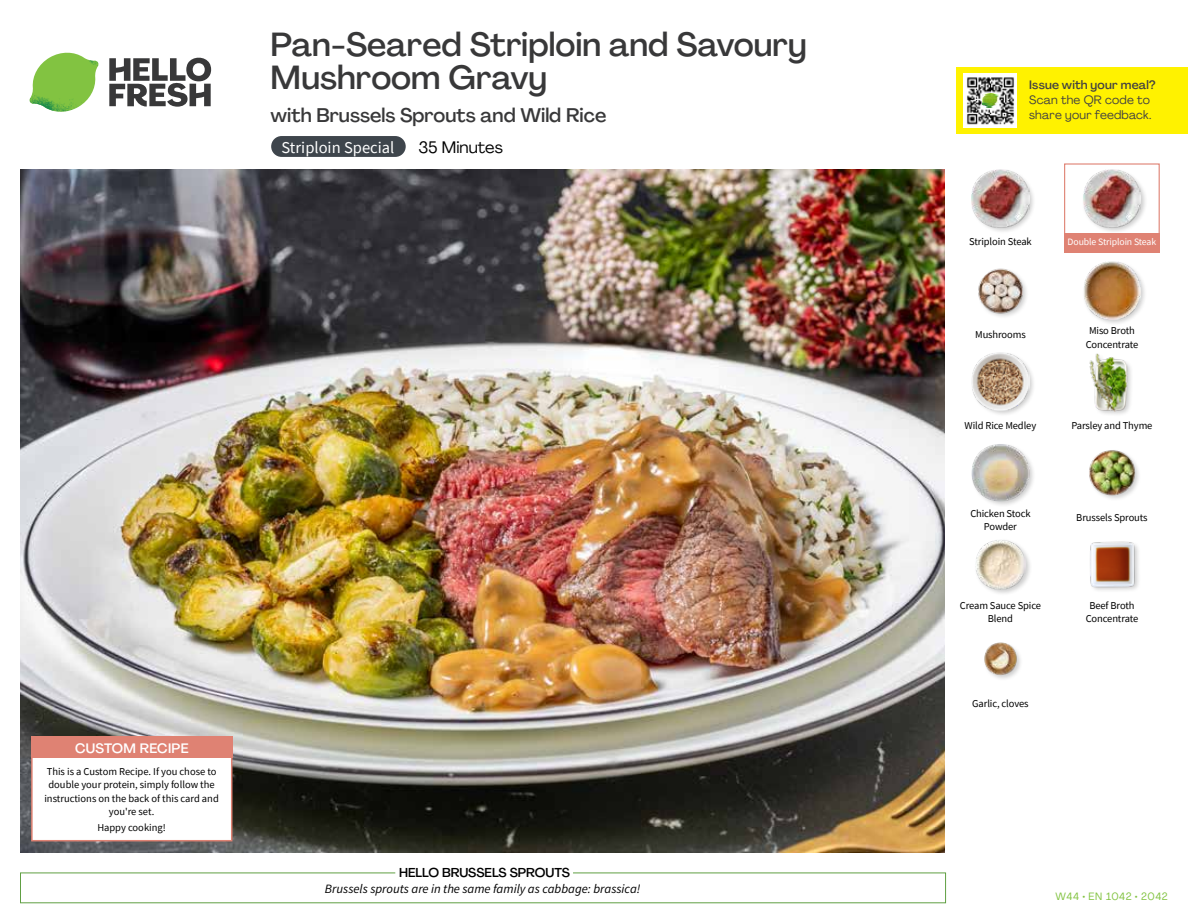
<style>
.page{position:relative;width:1188px;height:918px;background:#fff}
.page>*{position:absolute;margin:0;border:0;box-sizing:border-box;transform-origin:0 0}
.t1{font:500 33px/33px "Agrandir";color:#383839}
.t2{font:500 19.5px "Agrandir";color:#383839}
.t3{font:16.5px "Source Sans Pro";color:#fff}
.t4{font:16.5px "Agrandir";color:#000}
.t5{font:500 13.5px "Agrandir";letter-spacing:.02em;color:#fff}
.t6{font:italic 12.75px "Source Sans Pro";color:#000}
.t7{font:500 12.75px "Agrandir";color:#000}
.t8{font:12px/15px "Agrandir";letter-spacing:.02em;color:#414042}
.t9{font:500 12px "Agrandir";letter-spacing:.02em;color:#414042}
.t10{font:10.5px/13.5px "Source Sans Pro";letter-spacing:-.01em;color:#000;text-align:center}
.t11{font:10.5px "Agrandir";letter-spacing:.05em;color:#82c341}
.t12{font:9.75px "Source Sans Pro";letter-spacing:-.01em;color:#fff}
</style>
<div class="page">
<svg style="left:109px;top:57px;width:102px;height:50px"></svg>
<svg style="left:34px;top:53px;width:62px;height:40px"></svg>
<img style="left:67px;top:53px;width:32px;height:26px">
<img style="left:33px;top:75px;width:59px;height:11px">
<img style="left:29px;top:79px;width:61px;height:33px">
<img style="left:65px;top:86px;width:27px;height:25px">
<div style="left:20px;top:873px;width:926px;height:30px;border:1px solid #609f43"></div>
<div style="left:395px;top:865px;width:178px;height:15px;background:#fff"></div>
<img style="left:21px;top:170px;width:924px;height:682px">
<img style="left:984px;top:642px;width:37px;height:37px">
<img style="left:1090px;top:541px;width:49px;height:49px">
<div style="left:974px;top:538px;width:59px;height:58px;background:#000;opacity:.2"></div>
<img style="left:975px;top:539px;width:51px;height:51px">
<div style="left:1089px;top:449px;width:52px;height:52px;background:#000;opacity:.2"></div>
<img style="left:1089px;top:449px;width:48px;height:49px">
<div style="left:971px;top:443px;width:65px;height:64px;background:#000;opacity:.2"></div>
<img style="left:972px;top:444px;width:57px;height:57px">
<div style="left:1089px;top:353px;width:45px;height:65px;background:#000;opacity:.2"></div>
<img style="left:1089px;top:354px;width:45px;height:57px">
<div style="left:971px;top:351px;width:65px;height:66px;background:#000;opacity:.2"></div>
<img style="left:972px;top:353px;width:57px;height:57px">
<div style="left:1082px;top:260px;width:65px;height:66px;background:#000;opacity:.2"></div>
<img style="left:1083px;top:262px;width:58px;height:57px">
<img style="left:978px;top:268px;width:49px;height:49px">
<div style="left:1082px;top:168px;width:66px;height:66px;background:#000;opacity:.2"></div>
<img style="left:1083px;top:170px;width:58px;height:57px">
<div style="left:970px;top:168px;width:66px;height:66px;background:#000;opacity:.2"></div>
<img style="left:972px;top:170px;width:57px;height:57px">
<div style="left:271px;top:136px;width:135px;height:21px;background:#3e454c;border-radius:10px"></div>
<div style="left:1064px;top:163px;width:96px;height:73px;border:1px solid #df8273"></div>
<div style="left:1064px;top:234px;width:96px;height:19px;background:#df8273"></div>
<div style="left:31px;top:737px;width:201px;height:104px;background:#fff;border:2px solid #df8273"></div>
<div style="left:31px;top:737px;width:202px;height:21px;background:#df8273"></div>
<div style="left:956px;top:67px;width:232px;height:67px;background:#fff200"></div>
<img style="left:964px;top:74px;width:52px;height:54px">
<svg style="left:982px;top:93px;width:16px;height:14px"></svg>
<h1 class="t1" style="left:271px;top:28px;width:538px">Pan-Seared Striploin and Savoury<br>Mushroom Gravy</h1>
<h2 class="t2" style="left:271px;top:104px;width:337px">with Brussels Sprouts and Wild Rice</h2>
<h3 class="t4" style="left:418px;top:137px;width:86px">35 Minutes</h3>
<h3 class="t3" style="left:282px;top:137px;width:114px">Striploin Special</h3>
<p class="t5" style="left:75px;top:739px;width:115px">CUSTOM RECIPE</p>
<p class="t10" style="left:44px;top:765px;width:176px">This is a Custom Recipe. If you chose to double your protein, simply follow the instructions on the back of this card and you're set.</p>
<p class="t10" style="left:97px;top:821px;width:70px">Happy cooking!</p>
<p class="t7" style="left:399px;top:864px;width:172px">HELLO BRUSSELS SPROUTS</p>
<p class="t6" style="left:325px;top:881px;width:317px">Brussels sprouts are in the same family as cabbage: brassica!</p>
<p class="t9" style="left:1029px;top:77px;width:128px">Issue with your meal?</p>
<p class="t8" style="left:1029px;top:92px;width:124px">Scan the QR code to share your feedback.</p>
<p class="t10" style="left:969px;top:235px;width:64px">Striploin Steak</p>
<p class="t12" style="left:1068px;top:236px;width:90px">Double Striploin Steak</p>
<p class="t10" style="left:975px;top:328px;width:52px">Mushrooms</p>
<p class="t10" style="left:1086px;top:324px;width:54px">Miso Broth<br>Concentrate</p>
<p class="t10" style="left:965px;top:419px;width:73px">Wild Rice Medley</p>
<p class="t10" style="left:1071px;top:419px;width:83px">Parsley and Thyme</p>
<p class="t10" style="left:970px;top:506px;width:62px">Chicken Stock<br>Powder</p>
<p class="t10" style="left:1076px;top:511px;width:73px">Brussels Sprouts</p>
<p class="t10" style="left:960px;top:599px;width:83px">Cream Sauce Spice<br>Blend</p>
<p class="t10" style="left:1086px;top:599px;width:54px">Beef Broth<br>Concentrate</p>
<p class="t10" style="left:972px;top:697px;width:58px">Garlic, cloves</p>
<p class="t11" style="left:1056px;top:890px;width:114px">W44 • EN 1042 • 2042</p>
</div>
